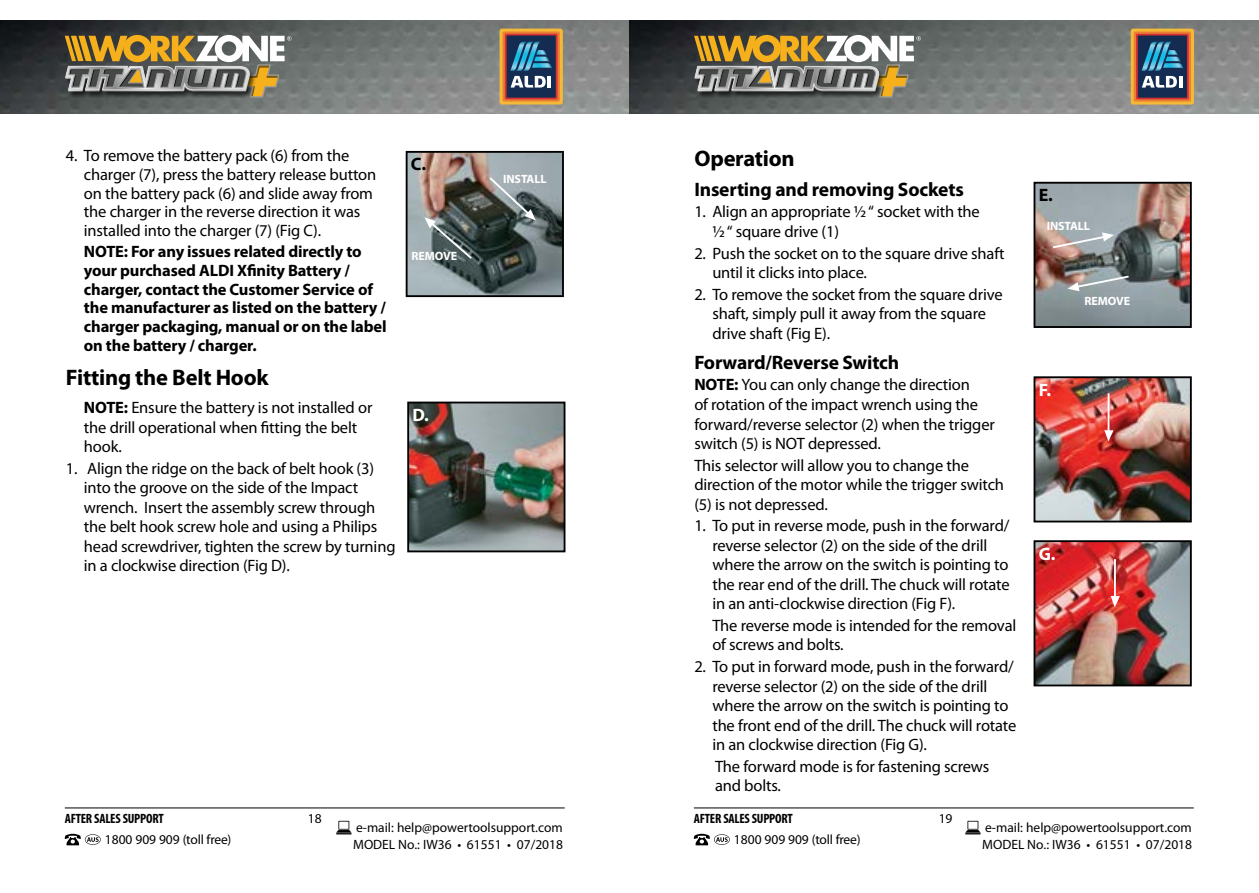
<style>
.page{position:relative;width:1259px;height:893px;background:#fff}
.page>*{position:absolute;margin:0;border:0;box-sizing:border-box;transform-origin:0 0}
.t1{font:700 22.5px "Myriad Pro";letter-spacing:-.01em;color:#000}
.t2{font:700 19.5px "Myriad Pro";letter-spacing:-.01em;color:#000}
.t3{font:700 18px "Myriad Pro";color:#fff}
.t4{font:700 18px "Myriad Pro";color:#000}
.t5{font:16.5px/19.5px "Myriad Pro";letter-spacing:-.01em;color:#000}
.t6{font:700 16.5px/18.8px "Myriad Pro";letter-spacing:-.01em;color:#000}
.t7{font:13.5px "Myriad Pro";color:#000}
.t8{font:700 condensed 13.5px "Myriad Pro";letter-spacing:-.015em;color:#000}
.t9{font:700 12px "Myriad Pro";letter-spacing:-.01em;color:#fff}
.s1{font-weight:700}
</style>
<div class="page">
<svg style="left:65px;top:834px;width:36px;height:11px"></svg>
<hr style="left:65px;top:808px;width:500px;height:1px;background:#000">
<svg style="left:336px;top:821px;width:15px;height:13px"></svg>
<img style="left:0;top:20px;width:1259px;height:94px">
<svg style="left:65px;top:35px;width:226px;height:63px;background:#92876b"></svg>
<div style="left:499px;top:29px;width:64px;height:76px;background:#f4b936;border-radius:3px"></div>
<div style="left:502px;top:32px;width:58px;height:70px;background:linear-gradient(to right,#e97c35,#ea7f35);border-radius:2px"></div>
<div style="left:505px;top:34px;width:52px;height:65px;background:#d53032"></div>
<div style="left:506px;top:35px;width:50px;height:63px;background:#142c52"></div>
<svg style="left:510px;top:42px;width:42px;height:46px"></svg>
<svg style="left:694px;top:834px;width:36px;height:11px"></svg>
<hr style="left:694px;top:808px;width:499px;height:1px;background:#000">
<svg style="left:965px;top:821px;width:15px;height:13px"></svg>
<svg style="left:694px;top:35px;width:227px;height:63px;background:#92876b"></svg>
<div style="left:1130px;top:29px;width:64px;height:76px;background:#f4b936;border-radius:3px"></div>
<div style="left:1133px;top:32px;width:58px;height:70px;background:linear-gradient(to right,#ea7e35,#ea7e35);border-radius:2px"></div>
<svg style="left:1136px;top:34px;width:52px;height:65px"></svg>
<div style="left:1137px;top:36px;width:50px;height:62px;background:#142c52"></div>
<svg style="left:1141px;top:42px;width:42px;height:46px"></svg>
<img style="left:410px;top:405px;width:152px;height:144px">
<div style="left:407px;top:402px;width:158px;height:150px;border:2px solid #000"></div>
<img style="left:1036px;top:185px;width:152px;height:140px">
<div style="left:1033px;top:182px;width:158px;height:146px;border:2px solid #000"></div>
<svg style="left:1067px;top:274px;width:63px;height:17px"></svg>
<svg style="left:1051px;top:232px;width:63px;height:18px"></svg>
<img style="left:1036px;top:379px;width:152px;height:140px">
<div style="left:1033px;top:376px;width:158px;height:146px;border:2px solid #000"></div>
<img style="left:1036px;top:543px;width:152px;height:140px">
<div style="left:1033px;top:540px;width:158px;height:146px;border:2px solid #000"></div>
<hr style="left:1114px;top:559px;width:2px;height:44px;background:#fff">
<svg style="left:1110px;top:596px;width:10px;height:11px"></svg>
<hr style="left:1107px;top:393px;width:2px;height:44px;background:#fff">
<svg style="left:1104px;top:430px;width:9px;height:11px"></svg>
<img style="left:409px;top:154px;width:152px;height:140px">
<div style="left:406px;top:151px;width:158px;height:146px;border:2px solid #000"></div>
<svg style="left:424px;top:217px;width:50px;height:44px;background:#647171"></svg>
<svg style="left:487px;top:175px;width:48px;height:45px;background:#788080"></svg>
<p class="t5" style="left:84px;top:146px;width:294px;line-height:18.8px;text-indent:-18px">4. To remove the battery pack (6) from the charger (7), press the battery release button on the battery pack (6) and slide away from the charger in the reverse direction it was installed into the charger (7) (Fig C).</p>
<p class="t6" style="left:84px;top:242px;width:304px">NOTE: For any issues related directly to your purchased ALDI Xfinity Battery / charger, contact the Customer Service of the manufacturer as listed on the battery / charger packaging, manual or on the label on the battery / charger.</p>
<h1 class="t1" style="left:66px;top:363px;width:204px">Fitting the Belt Hook</h1>
<p class="t5" style="left:84px;top:398px;width:290px"><span class="s1">NOTE:</span> Ensure the battery is not installed or the drill operational when fitting the belt hook.</p>
<p class="t5" style="left:84px;top:458px;width:313px;text-indent:-18px">1. Align the ridge on the back of belt hook (3) into the groove on the side of the Impact wrench. Insert the assembly screw through the belt hook screw hole and using a Philips head screwdriver, tighten the screw by turning in a clockwise direction (Fig D).</p>
<p class="t4" style="left:411px;top:152px;width:17px">C.</p>
<p class="t9" style="left:411px;top:249px;width:47px">REMOVE</p>
<p class="t3" style="left:412px;top:403px;width:18px">D.</p>
<p class="t9" style="left:503px;top:171px;width:45px">INSTALL</p>
<h1 class="t1" style="left:694px;top:143px;width:102px">Operation</h1>
<p class="t2" style="left:694px;top:177px;width:271px">Inserting and removing Sockets</p>
<p class="t5" style="left:712px;top:202px;width:269px;text-indent:-18px">1. Align an appropriate ½ “ socket with the ½ “ square drive (1)</p>
<p class="t5" style="left:712px;top:243px;width:294px;text-indent:-18px">2. Push the socket on to the square drive shaft until it clicks into place.</p>
<p class="t5" style="left:712px;top:284px;width:292px;text-indent:-18px">2. To remove the socket from the square drive shaft, simply pull it away from the square drive shaft (Fig E).</p>
<p class="t2" style="left:694px;top:350px;width:206px">Forward/Reverse Switch</p>
<p class="t5" style="left:694px;top:375px;width:302px"><span class="s1">NOTE:</span> You can only change the direction<br>of rotation of the impact wrench using the forward/reverse selector (2) when the trigger switch (5) is NOT depressed.</p>
<p class="t5" style="left:694px;top:455px;width:311px">This selector will allow you to change the direction of the motor while the trigger switch (5) is not depressed.</p>
<p class="t5" style="left:712px;top:516px;width:299px;text-indent:-18px">1. To put in reverse mode, push in the forward/ reverse selector (2) on the side of the drill where the arrow on the switch is pointing to the rear end of the drill. The chuck will rotate in an anti-clockwise direction (Fig F).</p>
<p class="t5" style="left:712px;top:615px;width:305px">The reverse mode is intended for the removal of screws and bolts.</p>
<p class="t5" style="left:712px;top:656px;width:305px;text-indent:-18px">2. To put in forward mode, push in the forward/ reverse selector (2) on the side of the drill where the arrow on the switch is pointing to the front end of the drill. The chuck will rotate in an clockwise direction (Fig G).</p>
<p class="t5" style="left:715px;top:756px;width:276px">The forward mode is for fastening screws and bolts.</p>
<p class="t4" style="left:1039px;top:183px;width:15px">E.</p>
<p class="t9" style="left:1046px;top:218px;width:45px">INSTALL</p>
<p class="t3" style="left:1039px;top:378px;width:14px">F.</p>
<p class="t9" style="left:1084px;top:293px;width:47px">REMOVE</p>
<p class="t3" style="left:1039px;top:542px;width:18px">G.</p>
<p class="t8" style="left:65px;top:810px;width:101px">AFTER SALES SUPPORT</p>
<p class="t8" style="left:694px;top:810px;width:101px">AFTER SALES SUPPORT</p>
<p class="t7" style="left:308px;top:810px;width:15px">18</p>
<p class="t7" style="left:938px;top:810px;width:15px">19</p>
<p class="t7" style="left:356px;top:819px;width:208px">e-mail: help@powertoolsupport.com</p>
<p class="t7" style="left:985px;top:819px;width:208px">e-mail: help@powertoolsupport.com</p>
<p class="t7" style="left:105px;top:831px;width:128px">1800 909 909 (toll free)</p>
<p class="t7" style="left:353px;top:837px;width:211px">MODEL No.: IW36 • 61551 • 07/2018</p>
<p class="t7" style="left:734px;top:831px;width:128px">1800 909 909 (toll free)</p>
<p class="t7" style="left:982px;top:837px;width:211px">MODEL No.: IW36 • 61551 • 07/2018</p>
</div>
